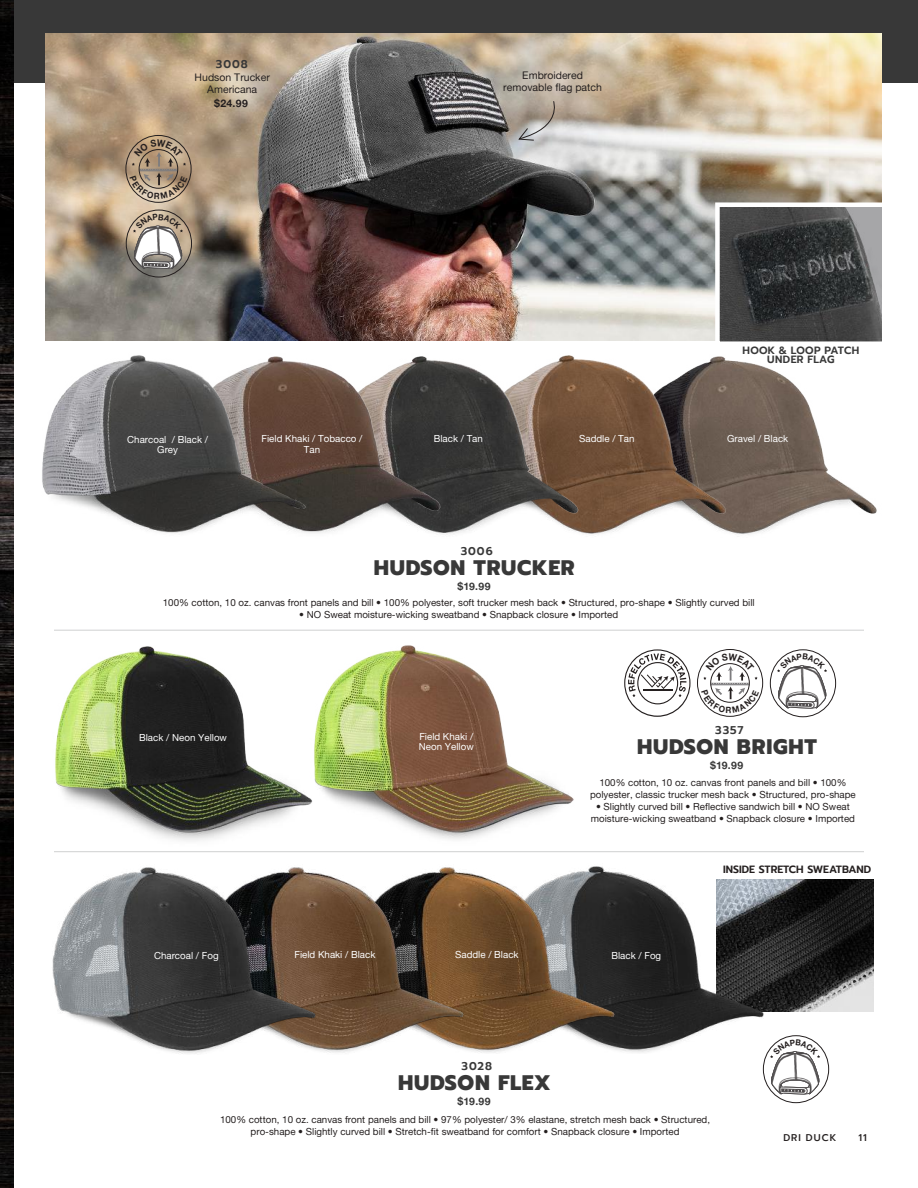
<style>
.page{position:relative;width:918px;height:1188px;background:#fff}
.page>*{position:absolute;margin:0;border:0;box-sizing:border-box;transform-origin:0 0}
.t1{font:800 21px "Prompt";letter-spacing:.035em;color:#383838}
.t2{font:600 11.25px "Prompt";letter-spacing:.09em;color:#383838}
.t3{font:10.5px/12px "Alte Haas Grotesk";color:#241f1f;text-align:center}
.t4{font:600 10.5px/9.8px "Prompt";letter-spacing:.03em;color:#383838;text-align:center}
.t5{font:600 10.5px "Prompt";color:#241f1f}
.t6{font:10.5px "Alte Haas Grotesk Bold";letter-spacing:.015em;color:#383838}
.t7{font:10.5px "Alte Haas Grotesk Bold";color:#241f1f}
.t8{font:9.75px/12px "Alte Haas Grotesk";color:#241f1f;text-align:center}
.t9{font:9.75px/10.5px "Alte Haas Grotesk";color:#fff;text-align:center}
.t10{font:500 9.75px "Prompt";letter-spacing:.11em;color:#241f1f}
</style>
<div class="page">
<img style="left:777px;top:880px;width:96px;height:131px">
<img style="left:628px;top:874px;width:149px;height:180px">
<img style="left:477px;top:866px;width:151px;height:187px">
<img style="left:329px;top:867px;width:148px;height:186px">
<div style="left:0;top:0;width:918px;height:82px;background:#383838"></div>
<img style="left:45px;top:33px;width:836px;height:307px">
<div style="left:126px;top:135px;width:66px;height:68px;border:1px solid #241f1f;border-radius:50%"></div>
<img style="left:720px;top:207px;width:161px;height:134px">
<div style="left:715px;top:202px;width:171px;height:144px;border:4px solid #fff"></div>
<img style="left:744px;top:362px;width:133px;height:173px">
<img style="left:596px;top:356px;width:148px;height:178px">
<img style="left:450px;top:355px;width:146px;height:179px">
<img style="left:316px;top:356px;width:134px;height:179px">
<img style="left:42px;top:355px;width:274px;height:178px">
<svg style="left:518px;top:100px;width:45px;height:41px"></svg>
<img style="left:321px;top:629px;width:259px;height:211px">
<img style="left:54px;top:629px;width:267px;height:212px">
<img style="left:52px;top:867px;width:277px;height:187px">
<div style="left:763px;top:1035px;width:66px;height:68px;border:1px solid #241f1f;border-radius:50%"></div>
<hr style="left:54px;top:630px;width:810px;height:1px;background:#222a2c">
<div style="left:697px;top:649px;width:66px;height:68px;border:1px solid #241f1f;border-radius:50%"></div>
<svg style="left:624px;top:649px;width:66px;height:68px"></svg>
<hr style="left:54px;top:851px;width:810px;height:1px;background:#222a2c">
<div style="left:126px;top:210px;width:66px;height:67px;border:1px solid #241f1f;border-radius:50%"></div>
<div style="left:770px;top:649px;width:66px;height:68px;border:1px solid #241f1f;border-radius:50%"></div>
<img style="left:0;top:0;width:14px;height:1188px">
<svg style="left:130px;top:139px;width:58px;height:60px"></svg>
<svg style="left:770px;top:1039px;width:50px;height:55px"></svg>
<svg style="left:701px;top:653px;width:58px;height:60px"></svg>
<svg style="left:133px;top:214px;width:50px;height:55px"></svg>
<svg style="left:777px;top:653px;width:50px;height:55px"></svg>
<p class="t2" style="left:216px;top:56px;width:33px">3008</p>
<p class="t3" style="left:195px;top:71px;width:77px">Hudson Trucker<br>Americana</p>
<p class="t7" style="left:214px;top:96px;width:35px">$24.99</p>
<p class="t3" style="left:503px;top:69px;width:100px">Embroidered removable flag patch</p>
<p class="t9" style="left:127px;top:434px;width:82px">Charcoal / Black /<br>Grey</p>
<p class="t9" style="left:262px;top:433px;width:102px">Field Khaki / Tobacco /<br>Tan</p>
<p class="t9" style="left:434px;top:433px;width:51px">Black / Tan</p>
<p class="t9" style="left:579px;top:433px;width:57px">Saddle / Tan</p>
<p class="t2" style="left:461px;top:543px;width:34px">3006</p>
<h1 class="t1" style="left:374px;top:552px;width:202px">HUDSON TRUCKER</h1>
<p class="t6" style="left:458px;top:580px;width:35px">$19.99</p>
<p class="t4" style="left:743px;top:345px;width:118px">HOOK &amp; LOOP PATCH<br>UNDER FLAG</p>
<p class="t9" style="left:727px;top:433px;width:63px">Gravel / Black</p>
<p class="t8" style="left:163px;top:597px;width:593px">100% cotton, 10 oz. canvas front panels and bill • 100% polyester, soft trucker mesh back • Structured, pro-shape • Slightly curved bill</p>
<p class="t8" style="left:299px;top:609px;width:320px">• NO Sweat moisture-wicking sweatband • Snapback closure • Imported</p>
<p class="t9" style="left:139px;top:732px;width:89px">Black / Neon Yellow</p>
<p class="t9" style="left:419px;top:731px;width:56px;text-align:left">Field Khaki /<br>Neon Yellow</p>
<p class="t9" style="left:154px;top:951px;width:66px">Charcoal / Fog</p>
<p class="t9" style="left:294px;top:949px;width:83px">Field Khaki / Black</p>
<p class="t9" style="left:455px;top:949px;width:65px">Saddle / Black</p>
<p class="t2" style="left:462px;top:1058px;width:32px">3028</p>
<h1 class="t1" style="left:398px;top:1067px;width:154px">HUDSON FLEX</h1>
<p class="t6" style="left:458px;top:1095px;width:35px">$19.99</p>
<p class="t2" style="left:715px;top:721px;width:30px">3357</p>
<h1 class="t1" style="left:637px;top:731px;width:181px">HUDSON BRIGHT</h1>
<p class="t6" style="left:710px;top:758px;width:35px">$19.99</p>
<p class="t8" style="left:590px;top:776px;width:267px">100% cotton, 10 oz. canvas front panels and bill • 100% polyester, classic trucker mesh back • Structured, pro-shape</p>
<p class="t8" style="left:591px;top:800px;width:266px">• Slightly curved bill • Reflective sandwich bill • NO Sweat moisture-wicking sweatband • Snapback closure • Imported</p>
<p class="t9" style="left:611px;top:950px;width:51px">Black / Fog</p>
<p class="t5" style="left:723px;top:862px;width:149px">INSIDE STRETCH SWEATBAND</p>
<p class="t8" style="left:220px;top:1113px;width:491px">100% cotton, 10 oz. canvas front panels and bill • 97% polyester/ 3% elastane, stretch mesh back • Structured, pro-shape • Slightly curved bill • Stretch-fit sweatband for comfort • Snapback closure • Imported</p>
<p class="t10" style="left:783px;top:1131px;width:55px">DRI DUCK</p>
<p class="t10" style="left:858px;top:1131px;width:10px">11</p>
</div>
